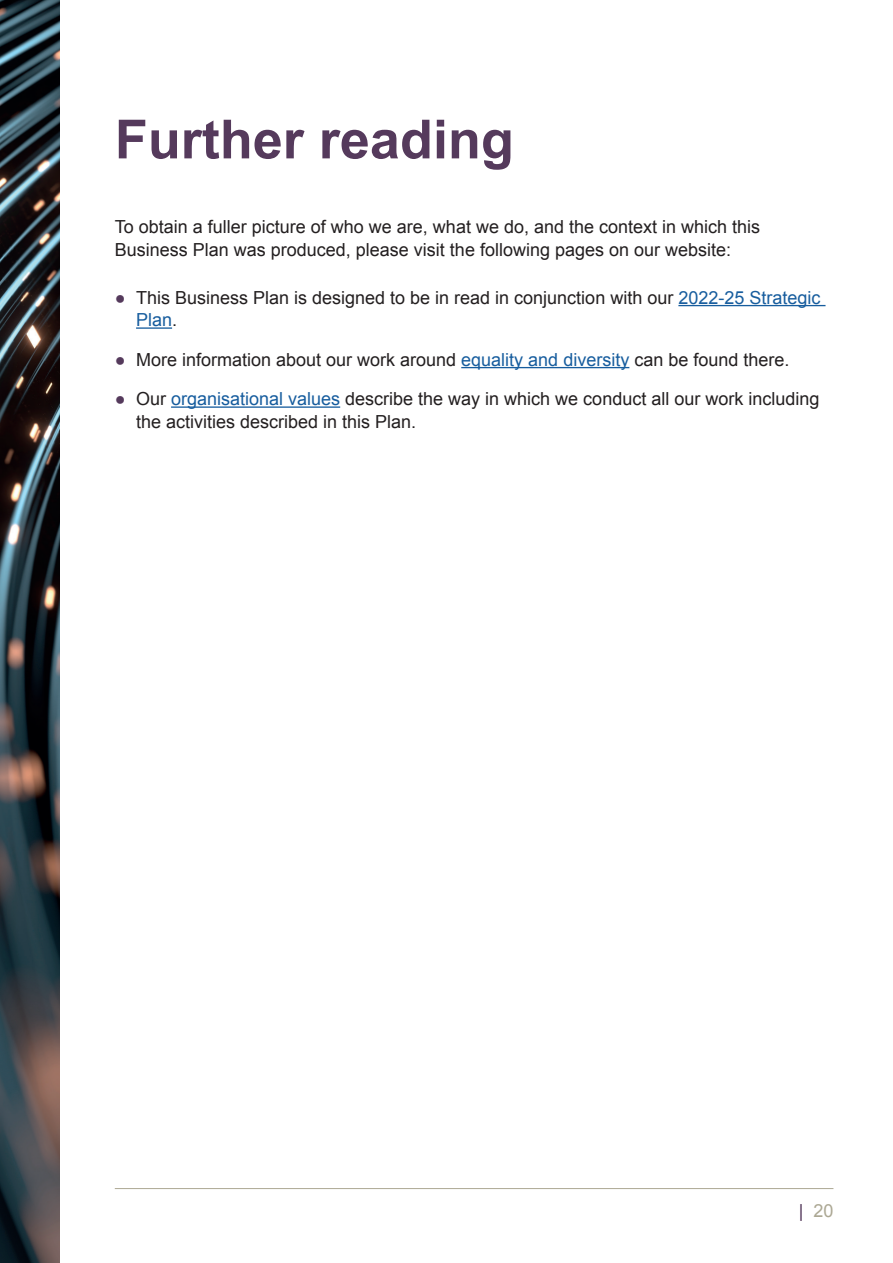
<style>
.page{position:relative;width:893px;height:1263px;background:#fff}
.page>*{position:absolute;margin:0;border:0;box-sizing:border-box;transform-origin:0 0}
.t1{font:700 54px "Arial";color:#553a5c}
.t2{font:18px/22.5px "Arial";color:#231f20}
.t3{font:18px "Arial";color:#aca894}
.s1{font-weight:700;color:#553a5c}
.s2{color:#175d9e}
.s3{color:#553a5c}
</style>
<div class="page">
<hr style="left:115px;top:1188px;width:718px;height:1px;background:#aca894">
<img style="left:0;top:0;width:60px;height:1263px">
<hr style="left:678px;top:305px;width:147px;height:1px;background:#175d9e">
<hr style="left:136px;top:327px;width:36px;height:2px;background:#175d9e">
<hr style="left:461px;top:367px;width:168px;height:1px;background:#175d9e">
<hr style="left:171px;top:406px;width:169px;height:2px;background:#175d9e">
<h1 class="t1" style="left:115px;top:104px;width:401px">Further reading</h1>
<p class="t2" style="left:115px;top:216px;width:647px">To obtain a fuller picture of who we are, what we do, and the context in which this<br>Business Plan was produced, please visit the following pages on our website:</p>
<p class="t2" style="left:136px;top:286px;width:686px;text-indent:-21px"><span class="s1">●</span> This Business Plan is designed to be in read in conjunction with our <span class="s2">2022-25 Strategic<br>Plan</span>.</p>
<p class="t2" style="left:115px;top:348px;width:676px"><span class="s1">●</span> More information about our work around <span class="s2">equality and diversity</span> can be found there.</p>
<p class="t2" style="left:136px;top:388px;width:685px;text-indent:-21px"><span class="s1">●</span> Our <span class="s2">organisational values</span> describe the way in which we conduct all our work including the activities described in this Plan.</p>
<p class="t3" style="left:799px;top:1198px;width:36px"><span class="s3">|</span> 20</p>
</div>
